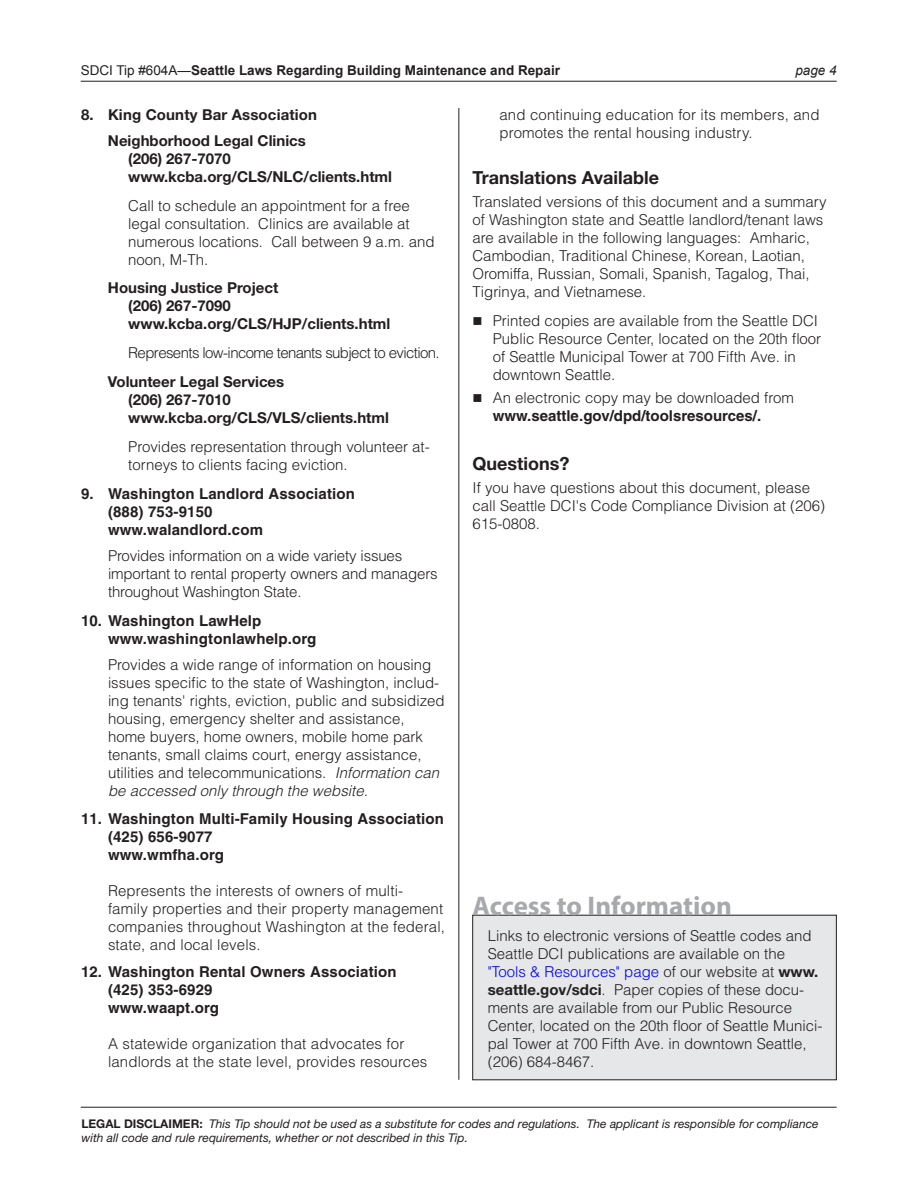
<style>
.page{position:relative;width:918px;height:1188px;background:#fff}
.page>*{position:absolute;margin:0;border:0;box-sizing:border-box;transform-origin:0 0}
.Body_text{font:700 27px "Myriad Pro";color:#a8a9ad}
.Subhead_1{font:700 18px "Helvetica Neue";color:#231f20}
.Body_text-2{font:300 15px/18px "Helvetica";color:#231f20}
.Body_text_2{font:300 15px/18px "Helvetica";color:#231f20}
.Bulleted_items{font:700 15px/18px "Helvetica";letter-spacing:.01em;color:#231f20}
.Bullet_2{font:700 15px/18px "Helvetica Neue";color:#231f20}
.Body_text_3{font:300 15px/18px "Helvetica";color:#231f20}
.Body_text_3-2{font:300 15px "Helvetica";letter-spacing:-.04em;color:#231f20}
.t1{font:700 13.5px "Arial";color:#231f20}
.t2{font:italic 13.5px "Arial";color:#231f20}
.t3{font:italic 12px/13.5px "Helvetica Neue";color:#231f20}
.s1{font-weight:400}
.s2{font-style:italic}
.s3{font-weight:300}
.s4{color:#00f}
.s5{font-family:"Helvetica Neue";font-weight:700}
.s6{font-weight:700;font-style:normal}
</style>
<div class="page">
<hr style="left:81px;top:81px;width:756px;height:1px;background:#231f20">
<hr style="left:81px;top:1107px;width:756px;height:1px;background:#231f20">
<hr style="left:459px;top:108px;width:1px;height:972px;background:#231f20">
<div style="left:473px;top:915px;width:363px;height:165px;background:#e6e7e9"></div>
<div style="left:472px;top:915px;width:365px;height:165px;border:1px solid #231f20"></div>
<p class="t1" style="left:81px;top:61px;width:481px"><span class="s1">SDCI Tip #604A—</span>Seattle Laws Regarding Building Maintenance and Repair</p>
<p class="t2" style="left:795px;top:61px;width:43px">page 4</p>
<p class="Bullet_2" style="left:81px;top:105px;width:238px">8. King County Bar Association</p>
<p class="Bullet_2" style="left:128px;top:131px;width:265px;text-indent:-20px">Neighborhood Legal Clinics<br>(206) 267-7070 www.kcba.org/CLS/NLC/clients.html</p>
<p class="Body_text_3" style="left:128px;top:196px;width:308px">Call to schedule an appointment for a free legal consultation. Clinics are available at numerous locations. Call between 9 a.m. and noon, M-Th.</p>
<p class="Bullet_2" style="left:128px;top:279px;width:264px;text-indent:-20px">Housing Justice Project<br>(206) 267-7090 www.kcba.org/CLS/HJP/clients.html</p>
<p class="Body_text_3-2" style="left:128px;top:344px;width:313px">Represents low-income tenants subject to eviction.</p>
<p class="Bullet_2" style="left:128px;top:372px;width:262px;text-indent:-20px">Volunteer Legal Services<br>(206) 267-7010 www.kcba.org/CLS/VLS/clients.html</p>
<p class="Body_text_3" style="left:128px;top:437px;width:303px">Provides representation through volunteer at&shy;torneys to clients facing eviction.</p>
<p class="Bulleted_items" style="left:108px;top:484px;width:248px;text-indent:-27px">9. Washington Landlord Association (888) 753-9150 www.walandlord.com</p>
<p class="Body_text_2" style="left:108px;top:546px;width:331px">Provides information on a wide variety issues important to rental property owners and managers throughout Washington State.</p>
<p class="Bulleted_items" style="left:108px;top:611px;width:210px;text-indent:-27px">10. Washington LawHelp www.washingtonlawhelp.org</p>
<p class="Body_text_2" style="left:108px;top:655px;width:338px">Provides a wide range of information on housing issues specific to the state of Washington, includ&shy;ing tenants' rights, eviction, public and subsidized housing, emergency shelter and assistance, home buyers, home owners, mobile home park tenants, small claims court, energy assistance, utilities and telecommunications. <span class="s2">Information can be accessed only through the website.</span></p>
<p class="Bulleted_items" style="left:108px;top:810px;width:338px;text-indent:-27px">11. Washington Multi-Family Housing Association (425) 656-9077<br>www.wmfha.org</p>
<p class="Body_text_2" style="left:108px;top:882px;width:339px">Represents the interests of owners of multi&shy;family properties and their property management companies throughout Washington at the federal, state, and local levels.</p>
<p class="Bulleted_items" style="left:108px;top:962px;width:290px;text-indent:-27px">12. Washington Rental Owners Association (425) 353-6929<br>www.waapt.org</p>
<p class="Body_text_2" style="left:108px;top:1034px;width:321px">A statewide organization that advocates for landlords at the state level, provides resources</p>
<p class="Body_text_2" style="left:500px;top:105px;width:322px">and continuing education for its members, and promotes the rental housing industry.</p>
<p class="Subhead_1" style="left:472px;top:166px;width:188px">Translations Available</p>
<p class="Body_text-2" style="left:472px;top:193px;width:356px">Translated versions of this document and a summary of Washington state and Seattle landlord/tenant laws are available in the following languages: Amharic, Cambodian, Traditional Chinese, Korean, Laotian, Oromiffa, Russian, Somali, Spanish, Tagalog, Thai, Tigrinya, and Vietnamese.</p>
<p class="Body_text-2" style="left:493px;top:312px;width:330px;text-indent:-20px">■ Printed copies are available from the Seattle DCI Public Resource Center, located on the 20th floor of Seattle Municipal Tower at 700 Fifth Ave. in downtown Seattle.</p>
<p class="Bulleted_items" style="left:493px;top:389px;width:303px;text-indent:-20px">■ <span class="s3">An electronic copy may be downloaded from </span>www.seattle.gov/dpd/toolsresources/.</p>
<p class="Subhead_1" style="left:472px;top:452px;width:99px">Questions?</p>
<p class="Body_text-2" style="left:472px;top:479px;width:354px">If you have questions about this document, please call Seattle DCI's Code Compliance Division at (206)<br>615-0808.</p>
<p class="Body_text" style="left:473px;top:889px;width:261px">Access to Information</p>
<p class="Body_text-2" style="left:488px;top:926px;width:336px">Links to electronic versions of Seattle codes and Seattle DCI publications are available on the <span class="s4">"Tools &amp; Resources" page</span> of our website at <span class="s5">www. seattle.gov/sdci</span>. Paper copies of these docu&shy;ments are available from our Public Resource Center, located on the 20th floor of Seattle Munici&shy;pal Tower at 700 Fifth Ave. in downtown Seattle, (206) 684-8467.</p>
<p class="t3" style="left:81px;top:1117px;width:739px"><span class="s6">LEGAL DISCLAIMER:</span> This Tip should not be used as a substitute for codes and regulations. The applicant is responsible for compliance with all code and rule requirements, whether or not described in this Tip.</p>
</div>
